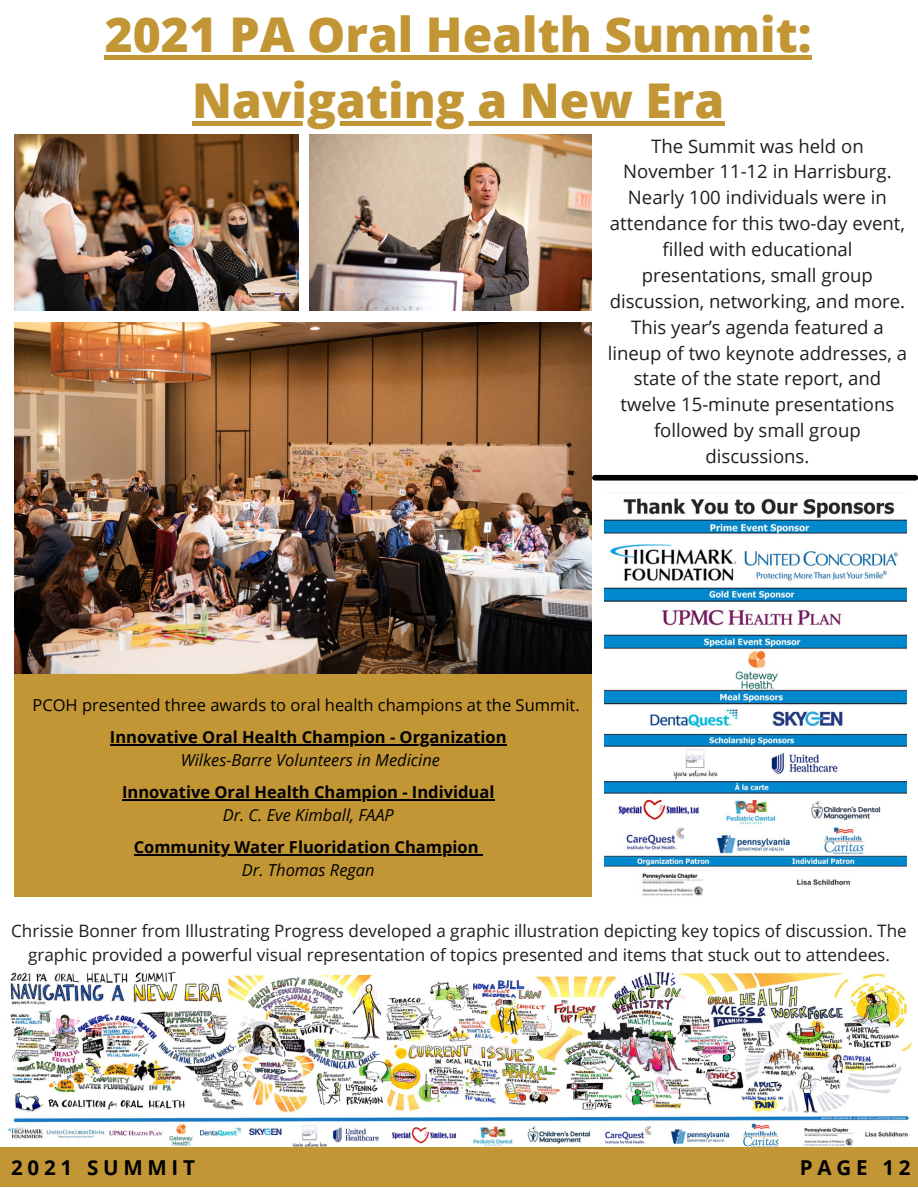
<style>
.page{position:relative;width:918px;height:1188px;background:#fff}
.page>*{position:absolute;margin:0;border:0;box-sizing:border-box;transform-origin:0 0}
.t1{font:800 48px/66.3px "Open Sans";color:#c29635;text-align:center}
.t2{font:700 20.55px "Open Sans";letter-spacing:.23em;color:#000}
.t3{font:18.6px/25.8px "Open Sans";color:#1e1e1e;text-align:center}
.t4{font:17.1px/23.7px "Open Sans";color:#1e1e1e;text-align:center}
.t5{font:700 16.5px "Open Sans";color:#000}
.t6{font:italic 16.5px "Open Sans";color:#000}
.t7{font:16.5px "Open Sans";color:#000}
</style>
<div class="page">
<div style="left:595px;top:475px;width:321px;height:6px;background:#000"></div>
<div style="left:0;top:1147px;width:918px;height:40px;background:#c29635"></div>
<img style="left:8px;top:971px;width:904px;height:175px">
<div style="left:15px;top:632px;width:577px;height:265px;background:#c29635"></div>
<img style="left:15px;top:322px;width:577px;height:351px">
<img style="left:15px;top:134px;width:283px;height:177px">
<img style="left:309px;top:134px;width:283px;height:177px">
<img style="left:604px;top:498px;width:303px;height:398px">
<div style="left:105px;top:55px;width:707px;height:5px;background:#c29635"></div>
<div style="left:192px;top:121px;width:532px;height:5px;background:#c29635"></div>
<hr style="left:110px;top:745px;width:397px;height:1px;background:#000">
<hr style="left:122px;top:800px;width:372px;height:1px;background:#000">
<hr style="left:134px;top:855px;width:345px;height:1px;background:#000">
<p class="t1" style="left:105px;top:0;width:709px">2021 PA Oral Health Summit:<br>Navigating a New Era</p>
<p class="t3" style="left:608px;top:132px;width:301px">The Summit was held on<br>November 11-12 in Harrisburg.<br>Nearly 100 individuals were in attendance for this two-day event, filled with educational presentations, small group discussion, networking, and more.<br>This year’s agenda featured a lineup of two keynote addresses, a state of the state report, and twelve 15-minute presentations followed by small group discussions.</p>
<p class="t7" style="left:32px;top:693px;width:549px">PCOH presented three awards to oral health champions at the Summit.</p>
<p class="t5" style="left:110px;top:726px;width:398px">Innovative Oral Health Champion - Organization</p>
<p class="t6" style="left:181px;top:748px;width:261px">Wilkes-Barre Volunteers in Medicine</p>
<p class="t5" style="left:122px;top:781px;width:374px">Innovative Oral Health Champion - Individual</p>
<p class="t6" style="left:223px;top:803px;width:173px">Dr. C. Eve Kimball, FAAP</p>
<p class="t5" style="left:134px;top:836px;width:346px">Community Water Fluoridation Champion</p>
<p class="t6" style="left:242px;top:858px;width:134px">Dr. Thomas Regan</p>
<p class="t4" style="left:11px;top:919px;width:897px">Chrissie Bonner from Illustrating Progress developed a graphic illustration depicting key topics of discussion. The graphic provided a powerful visual representation of topics presented and items that stuck out to attendees.</p>
<p class="t2" style="left:11px;top:1153px;width:185px">2021 SUMMIT</p>
<p class="t2" style="left:800px;top:1153px;width:112px">PAGE 12</p>
</div>
